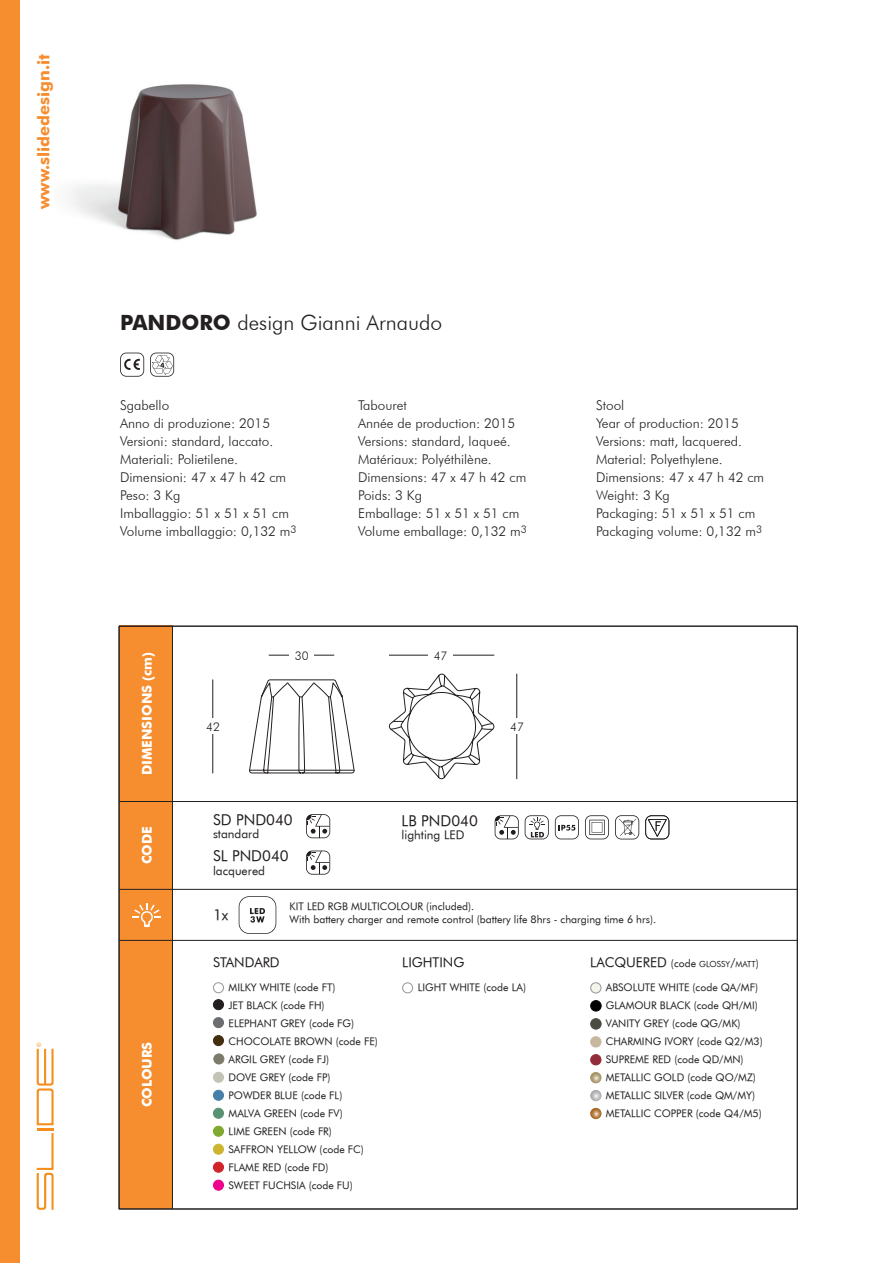
<style>
.page{position:relative;width:893px;height:1263px;background:#fff}
.page>*{position:absolute;margin:0;border:0;box-sizing:border-box;transform-origin:0 0}
.t1{font:300 21px "Futura BT";color:#231f20}
.t2{font:700 16.5px "Futura BT";color:#f68e30}
.t3{font:15px "Futura Book BT";color:#231f20}
.t4{font:300 13.5px/18px "Futura BT";color:#231f20}
.t5{font:700 13.5px "Futura BT";color:#fff}
.t6{font:13.5px "Futura Book BT";color:#231f20}
.t7{font:12px "Futura Book BT";color:#231f20}
.t8{font:300 12px "Futura BT";color:#231f20}
.t9{font:10.5px/18px "Futura Book BT";color:#231f20}
.t10{font:8.4px "Futura Book BT";color:#231f20}
.s1{font-weight:700}
.s2{font-size:13.5px}
.s3{font-size:10.5px}
.s4{font-size:12px}
</style>
<div class="page">
<div style="left:0;top:0;width:20px;height:1263px;background:#f68e30"></div>
<div style="left:119px;top:626px;width:53px;height:583px;background:#f68e30"></div>
<hr style="left:172px;top:626px;width:1px;height:583px;background:#231f20">
<svg style="left:306px;top:814px;width:24px;height:24px"></svg>
<svg style="left:306px;top:850px;width:24px;height:25px"></svg>
<hr style="left:119px;top:801px;width:678px;height:1px;background:#231f20">
<svg style="left:37px;top:1042px;width:17px;height:168px"></svg>
<hr style="left:119px;top:889px;width:678px;height:1px;background:#231f20">
<hr style="left:119px;top:940px;width:678px;height:1px;background:#231f20">
<svg style="left:133px;top:903px;width:28px;height:24px"></svg>
<div style="left:402px;top:983px;width:11px;height:10px;border:1px solid #939598;border-radius:50%"></div>
<div style="left:591px;top:983px;width:10px;height:10px;background:#f4f4ea;border-radius:50%"></div>
<div style="left:590px;top:982px;width:11px;height:11px;border:1px solid #939598;border-radius:50%"></div>
<div style="left:591px;top:1019px;width:10px;height:10px;background:#4c4b43;border-radius:50%"></div>
<div style="left:590px;top:1018px;width:11px;height:11px;border:1px solid #4c4c44;border-radius:50%"></div>
<div style="left:591px;top:1037px;width:10px;height:10px;background:#c6b79e;border-radius:50%"></div>
<div style="left:590px;top:1036px;width:11px;height:11px;border:1px solid #c6b79e;border-radius:50%"></div>
<div style="left:591px;top:1054px;width:10px;height:11px;background:#932c3b;border-radius:50%"></div>
<div style="left:590px;top:1054px;width:11px;height:11px;border:1px solid #932c3b;border-radius:50%"></div>
<svg style="left:591px;top:1072px;width:10px;height:11px"></svg>
<div style="left:590px;top:1072px;width:11px;height:11px;border:1px solid #fff;border-radius:50%"></div>
<svg style="left:591px;top:1090px;width:10px;height:11px"></svg>
<div style="left:590px;top:1090px;width:11px;height:11px;border:1px solid #fff;border-radius:50%"></div>
<svg style="left:591px;top:1108px;width:10px;height:11px"></svg>
<div style="left:590px;top:1108px;width:11px;height:11px;border:1px solid #a86824;border-radius:50%"></div>
<div style="left:591px;top:1000px;width:10px;height:11px;background:#000002;border-radius:50%"></div>
<div style="left:590px;top:1000px;width:11px;height:11px;border:1px solid #000002;border-radius:50%"></div>
<div style="left:213px;top:1108px;width:10px;height:10px;background:#579373;border-radius:50%"></div>
<div style="left:213px;top:1108px;width:11px;height:11px;border:1px solid #579373;border-radius:50%"></div>
<div style="left:213px;top:1162px;width:10px;height:10px;background:#d1232a;border-radius:50%"></div>
<div style="left:213px;top:1162px;width:11px;height:10px;border:1px solid #d1232a;border-radius:50%"></div>
<div style="left:213px;top:982px;width:11px;height:11px;border:1px solid #939598;border-radius:50%"></div>
<div style="left:213px;top:1000px;width:10px;height:10px;background:#231f20;border-radius:50%"></div>
<div style="left:213px;top:999px;width:11px;height:11px;border:1px solid #231f20;border-radius:50%"></div>
<div style="left:213px;top:1017px;width:10px;height:11px;background:#6c6d70;border-radius:50%"></div>
<div style="left:213px;top:1017px;width:11px;height:11px;border:1px solid #6c6d70;border-radius:50%"></div>
<div style="left:213px;top:1035px;width:10px;height:11px;background:#432e0e;border-radius:50%"></div>
<div style="left:213px;top:1035px;width:11px;height:11px;border:1px solid #432e0e;border-radius:50%"></div>
<div style="left:214px;top:1054px;width:10px;height:10px;background:#7c7a6a;border-radius:50%"></div>
<div style="left:213px;top:1053px;width:11px;height:11px;border:1px solid #7c7a6a;border-radius:50%"></div>
<div style="left:213px;top:1072px;width:10px;height:10px;background:#c3c3b6;border-radius:50%"></div>
<div style="left:213px;top:1072px;width:11px;height:11px;border:1px solid #c3c3b6;border-radius:50%"></div>
<div style="left:213px;top:1090px;width:10px;height:10px;background:#4680a9;border-radius:50%"></div>
<div style="left:213px;top:1090px;width:11px;height:11px;border:1px solid #4680a9;border-radius:50%"></div>
<div style="left:213px;top:1144px;width:10px;height:10px;background:#ccb62f;border-radius:50%"></div>
<div style="left:213px;top:1144px;width:11px;height:10px;border:1px solid #ccb62f;border-radius:50%"></div>
<div style="left:213px;top:1126px;width:10px;height:10px;background:#7fa92f;border-radius:50%"></div>
<div style="left:213px;top:1126px;width:11px;height:11px;border:1px solid #7fa92f;border-radius:50%"></div>
<div style="left:213px;top:1180px;width:10px;height:10px;background:#ed028c;border-radius:50%"></div>
<div style="left:213px;top:1180px;width:11px;height:10px;border:1px solid #ed028c;border-radius:50%"></div>
<img style="left:68px;top:84px;width:189px;height:156px">
<svg style="left:120px;top:353px;width:24px;height:24px"></svg>
<svg style="left:150px;top:353px;width:24px;height:24px"></svg>
<svg style="left:249px;top:625px;width:106px;height:149px"></svg>
<svg style="left:388px;top:673px;width:107px;height:107px"></svg>
<hr style="left:212px;top:679px;width:1px;height:94px;background:#231f20">
<div style="left:205px;top:719px;width:16px;height:15px;background:#fff"></div>
<hr style="left:269px;top:655px;width:65px;height:1px;background:#231f20">
<div style="left:290px;top:647px;width:24px;height:15px;background:#fff"></div>
<hr style="left:389px;top:655px;width:105px;height:1px;background:#231f20">
<div style="left:429px;top:647px;width:24px;height:15px;background:#fff"></div>
<hr style="left:516px;top:674px;width:1px;height:105px;background:#231f20">
<div style="left:509px;top:719px;width:16px;height:15px;background:#fff"></div>
<svg style="left:585px;top:815px;width:24px;height:24px"></svg>
<svg style="left:645px;top:815px;width:24px;height:24px"></svg>
<svg style="left:615px;top:815px;width:24px;height:24px"></svg>
<svg style="left:555px;top:815px;width:24px;height:24px"></svg>
<svg style="left:495px;top:815px;width:24px;height:24px"></svg>
<svg style="left:525px;top:815px;width:24px;height:24px"></svg>
<svg style="left:239px;top:896px;width:37px;height:38px"></svg>
<h2 class="t2" style="left:34px;top:209px;width:156px;rotate:-90deg">www.slidedesign.it</h2>
<h1 class="t1" style="left:120px;top:310px;width:324px"><span class="s1">PANDORO</span> design Gianni Arnaudo</h1>
<p class="t4" style="left:120px;top:396px;width:178px">Sgabello<br>Anno di produzione: 2015<br>Versioni: standard, laccato.<br>Materiali: Polietilene.<br>Dimensioni: 47 x 47 h 42 cm<br>Peso: 3 Kg<br>Imballaggio: 51 x 51 x 51 cm<br>Volume imballaggio: 0,132 m<sup>3</sup></p>
<p class="t4" style="left:358px;top:396px;width:170px">Tabouret<br>Année de production: 2015<br>Versions: standard, laqueé.<br>Matériaux: Polyéthilène.<br>Dimensions: 47 x 47 h 42 cm<br>Poids: 3 Kg<br>Emballage: 51 x 51 x 51 cm<br>Volume emballage: 0,132 m<sup>3</sup></p>
<p class="t4" style="left:596px;top:396px;width:170px">Stool<br>Year of production: 2015<br>Versions: matt, lacquered.<br>Material: Polyethylene.<br>Dimensions: 47 x 47 h 42 cm<br>Weight: 3 Kg<br>Packaging: 51 x 51 x 51 cm<br>Packaging volume: 0,132 m<sup>3</sup></p>
<p class="t5" style="left:139px;top:775px;width:125px;rotate:-90deg">DIMENSIONS (cm)</p>
<p class="t5" style="left:139px;top:864px;width:40px;rotate:-90deg">CODE</p>
<p class="t5" style="left:139px;top:1107px;width:67px;rotate:-90deg">COLOURS</p>
<p class="t8" style="left:206px;top:719px;width:15px">42</p>
<p class="t8" style="left:295px;top:648px;width:15px">30</p>
<p class="t8" style="left:434px;top:648px;width:15px">47</p>
<h3 class="t3" style="left:213px;top:810px;width:81px">SD PND040</h3>
<p class="t7" style="left:213px;top:827px;width:48px">standard</p>
<h3 class="t3" style="left:213px;top:847px;width:77px">SL PND040</h3>
<p class="t7" style="left:213px;top:863px;width:53px">lacquered</p>
<h3 class="t3" style="left:402px;top:811px;width:78px">LB PND040</h3>
<p class="t7" style="left:402px;top:828px;width:64px">lighting LED</p>
<p class="t8" style="left:510px;top:719px;width:15px">47</p>
<h3 class="t3" style="left:213px;top:906px;width:17px">1x</h3>
<p class="t9" style="left:290px;top:899px;width:368px;line-height:13.5px">KIT LED RGB MULTICOLOUR (included).<br>With battery charger and remote control (battery life 8hrs - charging time 6 hrs).</p>
<p class="t6" style="left:213px;top:954px;width:68px">STANDARD</p>
<p class="t9" style="left:229px;top:978px;width:151px">MILKY WHITE (code FT)<br>JET BLACK (code FH)<br>ELEPHANT GREY (code FG)<br>CHOCOLATE BROWN (code FE)<br>ARGIL GREY (code FJ)<br>DOVE GREY (code FP)<br>POWDER BLUE (code FL)<br>MALVA GREEN (code FV)<br>LIME GREEN (code FR)<br>SAFFRON YELLOW (code FC)<br>FLAME RED (code FD)<br>SWEET FUCHSIA (code FU)</p>
<p class="t6" style="left:402px;top:954px;width:64px">LIGHTING</p>
<p class="t9" style="left:418px;top:978px;width:110px">LIGHT WHITE (code LA)</p>
<p class="t10" style="left:590px;top:959px;width:170px"><span class="s2">LACQUERED</span> <span class="s3">(code</span> GLOSSY<span class="s4">/</span>MATT<span class="s3">)</span></p>
<p class="t9" style="left:606px;top:978px;width:158px">ABSOLUTE WHITE (code QA/MF)<br>GLAMOUR BLACK (code QH/MI)<br>VANITY GREY (code QG/MK)<br>CHARMING IVORY (code Q2/M3)<br>SUPREME RED (code QD/MN)<br>METALLIC GOLD (code QO/MZ)<br>METALLIC SILVER (code QM/MY)<br>METALLIC COPPER (code Q4/M5)</p>
</div>
